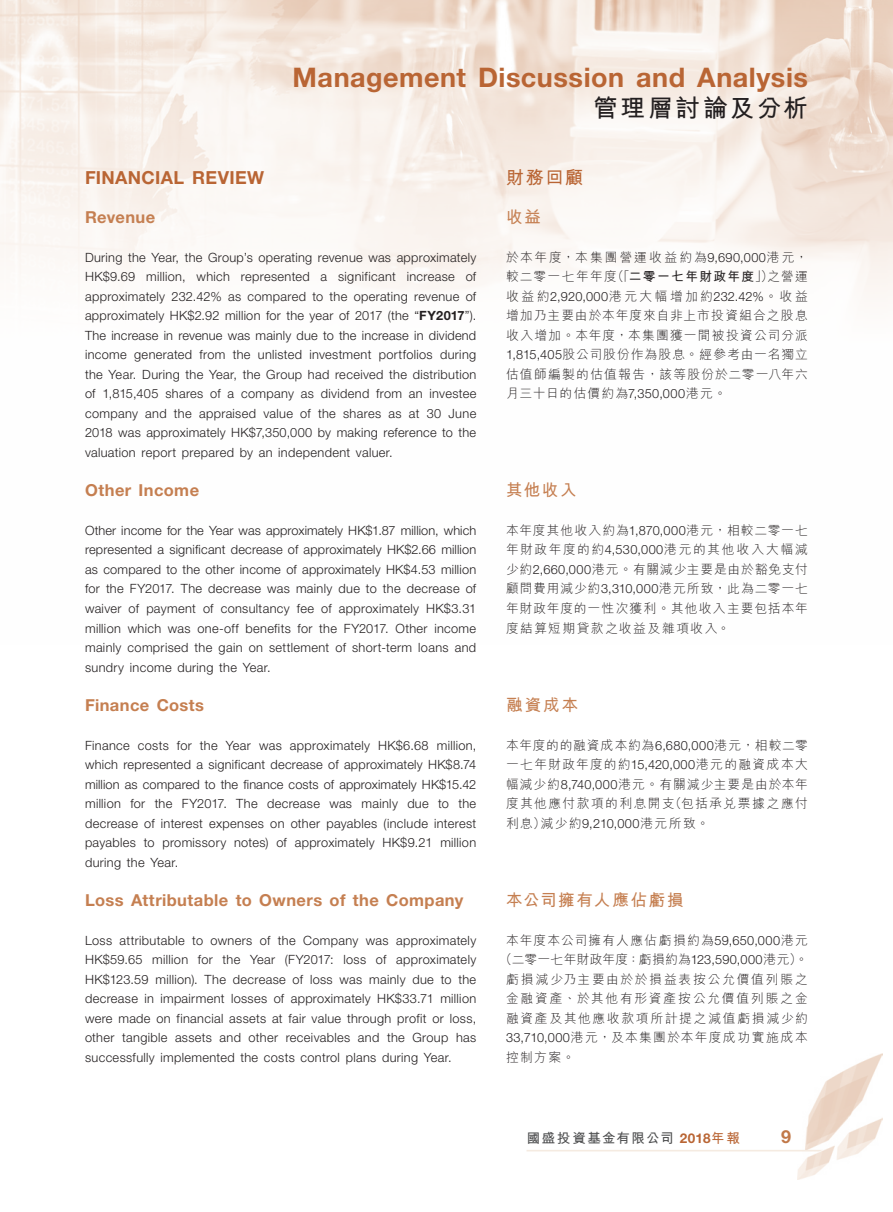
<style>
.page{position:relative;width:893px;height:1212px;background:#fff}
.page>*{position:absolute;margin:0;border:0;box-sizing:border-box;transform-origin:0 0}
.t1{font:700 27px "Helvetica Neue LT Std";letter-spacing:.02em;color:#b96534}
.t2{font:700 24.75px "M Hei HK";letter-spacing:.105em;color:#231f20}
._03_H1{font:700 18px "Helvetica Neue LT Std";letter-spacing:.02em;color:#b96534}
._03_H1-2{font:700 18px "M Hei HK";color:#b96534}
.t3{font:700 18px "Helvetica Neue LT Std";color:#c17848}
._04___H2{font:700 16.5px "Helvetica Neue LT Std";letter-spacing:.025em;color:#c57f51}
._04___H2-2{font:700 16.5px "M Hei HK";letter-spacing:.1em;color:#c57f51}
.t4{font:700 13.5px "M Hei HK";letter-spacing:.105em;color:#4b4c4d}
._01_Body_Text{font:300 12.75px/19.5px "Helvetica Neue LT Std";letter-spacing:.025em;color:#231f20;text-align:justify}
._01_Body_Text-2{font:300 12.75px/19.5px "M Hei HK";letter-spacing:.105em;color:#231f20;text-align:justify}
._01_Body_Text-3{font:300 12.75px "M Hei HK";letter-spacing:.135em;color:#231f20}
._01_Body_Text-4{font:300 12.75px "M Hei HK";letter-spacing:.015em;color:#231f20}
._01_Body_Text-5{font:300 12.75px "M Hei HK";letter-spacing:.145em;color:#231f20}
.s1{font-weight:700}
.s2{font-family:"Helvetica Neue LT Std"}
.s3{font-family:"Helvetica Neue LT Std";color:#b96534}
.s4{color:#b96534}
</style>
<div class="page">
<img style="left:0;top:0;width:893px;height:298px">
<img style="left:797px;top:1053px;width:85px;height:126px">
<svg style="left:526px;top:1150px;width:297px;height:1px"></svg>
<h1 class="t1" style="left:293px;top:61px;width:517px">Management Discussion and Analysis</h1>
<h2 class="t2" style="left:593px;top:90px;width:216px">管理層討論及分析</h2>
<p class="_03_H1" style="left:85px;top:166px;width:181px">FINANCIAL REVIEW</p>
<p class="_04___H2" style="left:85px;top:207px;width:72px">Revenue</p>
<p class="_01_Body_Text" style="left:85px;top:247px;width:393px">During the Year, the Group’s operating revenue was approximately HK$9.69 million, which represented a significant increase of approximately 232.42% as compared to the operating revenue of approximately HK$2.92 million for the year of 2017 (the “<span class="s1">FY2017</span>”).<br>The increase in revenue was mainly due to the increase in dividend income generated from the unlisted investment portfolios during the Year. During the Year, the Group had received the distribution of 1,815,405 shares of a company as dividend from an investee company and the appraised value of the shares as at 30 June 2018 was approximately HK$7,350,000 by making reference to the valuation report prepared by an independent valuer.</p>
<p class="_04___H2" style="left:85px;top:480px;width:116px">Other Income</p>
<p class="_01_Body_Text" style="left:85px;top:520px;width:393px">Other income for the Year was approximately HK$1.87 million, which represented a significant decrease of approximately HK$2.66 million as compared to the other income of approximately HK$4.53 million for the FY2017. The decrease was mainly due to the decrease of waiver of payment of consultancy fee of approximately HK$3.31 million which was one-off benefits for the FY2017. Other income mainly comprised the gain on settlement of short-term loans and sundry income during the Year.</p>
<p class="_04___H2" style="left:85px;top:694px;width:121px">Finance Costs</p>
<p class="_01_Body_Text" style="left:85px;top:735px;width:393px">Finance costs for the Year was approximately HK$6.68 million, which represented a significant decrease of approximately HK$8.74 million as compared to the finance costs of approximately HK$15.42 million for the FY2017. The decrease was mainly due to the decrease of interest expenses on other payables (include interest payables to promissory notes) of approximately HK$9.21 million during the Year.</p>
<p class="_04___H2" style="left:85px;top:889px;width:380px">Loss Attributable to Owners of the Company</p>
<p class="_01_Body_Text" style="left:85px;top:930px;width:393px">Loss attributable to owners of the Company was approximately HK$59.65 million for the Year (FY2017: loss of approximately HK$123.59 million). The decrease of loss was mainly due to the decrease in impairment losses of approximately HK$33.71 million were made on financial assets at fair value through profit or loss, other tangible assets and other receivables and the Group has successfully implemented the costs control plans during Year.</p>
<p class="_03_H1-2" style="left:506px;top:164px;width:79px">財務回顧</p>
<p class="_04___H2-2" style="left:506px;top:205px;width:37px">收益</p>
<p class="_01_Body_Text-2" style="left:506px;top:247px;width:303px">於本年度，本集團營運收益約為<span class="s2">9,690,000</span>港元，較二零一七年年度（「<span class="s1">二零一七年財政年度</span>」）之營運收益約<span class="s2">2,920,000</span>港元大幅增加約<span class="s2">232.42%</span>。收益增加乃主要由於本年度來自非上市投資組合之股息收入增加。本年度，本集團獲一間被投資公司分派<span class="s2">1,815,405</span>股公司股份作為股息。經參考由一名獨立估值師編製的估值報告，該等股份於二零一八年六月三十日的估價約為<span class="s2">7,350,000</span>港元。</p>
<p class="_04___H2-2" style="left:506px;top:478px;width:72px">其他收入</p>
<p class="_01_Body_Text-2" style="left:506px;top:520px;width:303px">本年度其他收入約為<span class="s2">1,870,000</span>港元，相較二零一七年財政年度的約<span class="s2">4,530,000</span>港元的其他收入大幅減少約<span class="s2">2,660,000</span>港元。有關減少主要是由於豁免支付顧問費用減少約<span class="s2">3,310,000</span>港元所致，此為二零一七年財政年度的一性次獲利。其他收入主要包括本年度結算短期貸款之收益及雜項收入。</p>
<p class="_04___H2-2" style="left:506px;top:692px;width:74px">融資成本</p>
<p class="_01_Body_Text-2" style="left:506px;top:735px;width:303px">本年度的的融資成本約為<span class="s2">6,680,000</span>港元，相較二零一七年財政年度的約<span class="s2">15,420,000</span>港元的融資成本大幅減少約<span class="s2">8,740,000</span>港元。有關減少主要是由於本年度其他應付款項的利息開支（包括承兌票據之應付利息）減少約<span class="s2">9,210,000</span>港元所致。</p>
<p class="_04___H2-2" style="left:506px;top:887px;width:179px">本公司擁有人應佔虧損</p>
<p class="_01_Body_Text-2" style="left:506px;top:930px;width:303px">本年度本公司擁有人應佔虧損約為<span class="s2">59,650,000</span>港元</p>
<p class="_01_Body_Text-4" style="left:500px;top:953px;width:310px">（二零一七年財政年度：虧損約為<span class="s2">123,590,000</span>港元）。</p>
<p class="_01_Body_Text-3" style="left:506px;top:972px;width:303px">虧損減少乃主要由於於損益表按公允價值列賬之</p>
<p class="_01_Body_Text-5" style="left:506px;top:992px;width:303px">金融資產、於其他有形資產按公允價值列賬之金</p>
<p class="_01_Body_Text-3" style="left:506px;top:1011px;width:303px">融資產及其他應收款項所計提之減值虧損減少約</p>
<p class="_01_Body_Text-2" style="left:506px;top:1027px;width:303px"><span class="s2">33,710,000</span>港元，及本集團於本年度成功實施成本</p>
<p class="_01_Body_Text-2" style="left:506px;top:1047px;width:70px">控制方案。</p>
<p class="t4" style="left:527px;top:1128px;width:214px">國盛投資基金有限公司 <span class="s3">2018</span><span class="s4">年報</span></p>
<h3 class="t3" style="left:781px;top:1125px;width:12px">9</h3>
</div>
